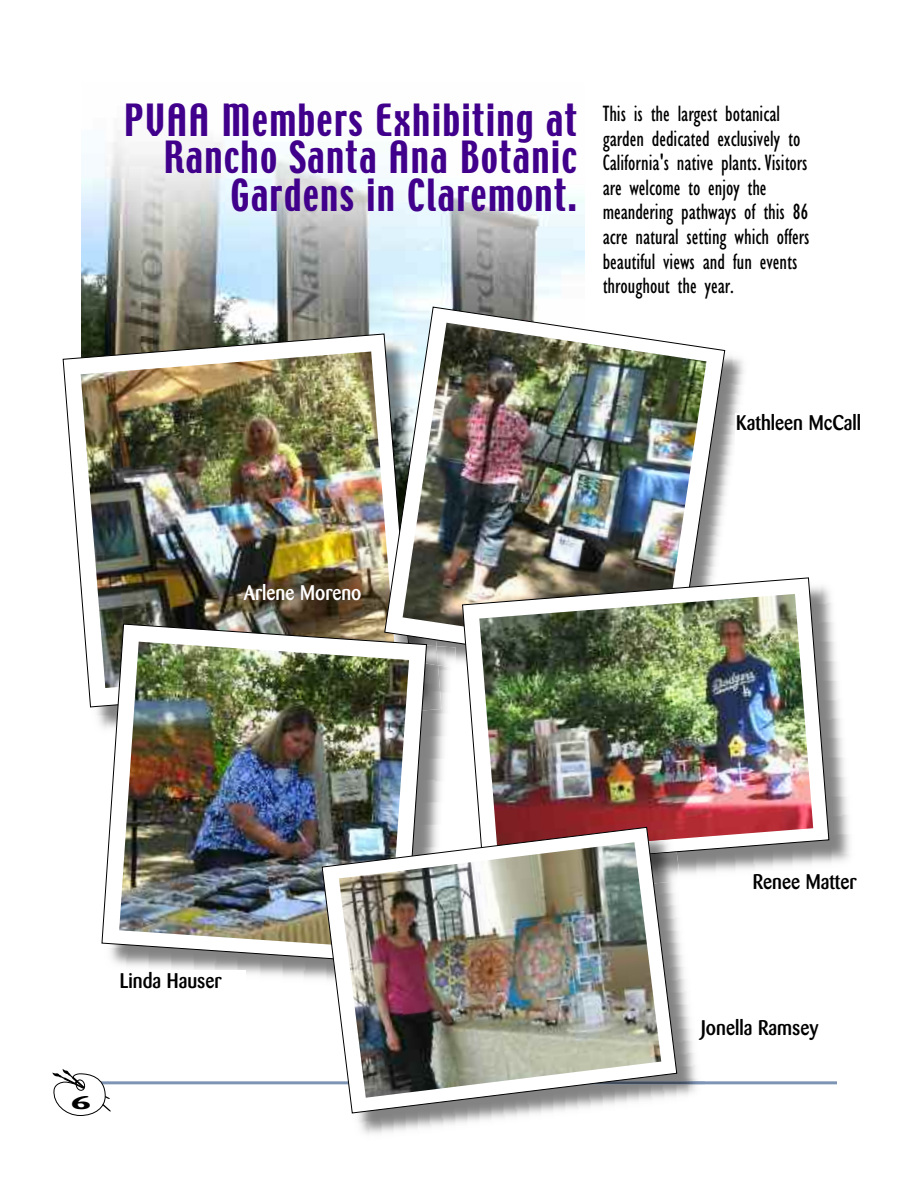
<style>
.page{position:relative;width:918px;height:1188px;background:#fff}
.page>*{position:absolute;margin:0;border:0;box-sizing:border-box;transform-origin:0 0}
.t1{font:39.45px/37.5px "Techno";letter-spacing:.05em;color:#41008b;text-align:right;scale:.9 1}
.t2{font:condensed 22.95px/24.6px "Gill Sans Std";color:#000;scale:.93 1}
.t3{font:500 21px "Barmeno";color:#000;scale:.9 1}
.t4{font:500 21px "Barmeno";color:#fff;scale:.9 1}
.t5{font:700 18px "Barmeno";color:#000;scale:2.1 1}
</style>
<div class="page">
<hr style="left:83px;top:1081px;width:754px;height:3px;background:#7e94b5">
<svg style="left:52px;top:1069px;width:59px;height:47px"></svg>
<img style="left:81px;top:131px;width:503px;height:202px">
<svg style="left:62px;top:333px;width:322px;height:375px"></svg>
<img style="left:81px;top:352px;width:303px;height:336px">
<img style="left:726px;top:359px;width:18px;height:127px">
<svg style="left:384px;top:306px;width:342px;height:356px"></svg>
<img style="left:403px;top:323px;width:303px;height:333px">
<img style="left:121px;top:668px;width:328px;height:310px">
<img style="left:427px;top:665px;width:15px;height:69px">
<img style="left:437px;top:646px;width:19px;height:22px">
<img style="left:427px;top:644px;width:11px;height:21px">
<svg style="left:101px;top:623px;width:326px;height:341px"></svg>
<img style="left:119px;top:642px;width:290px;height:307px">
<img style="left:705px;top:602px;width:145px;height:270px">
<svg style="left:462px;top:577px;width:368px;height:291px"></svg>
<img style="left:479px;top:594px;width:334px;height:259px">
<img style="left:358px;top:1084px;width:349px;height:50px">
<img style="left:678px;top:851px;width:27px;height:230px">
<img style="left:678px;top:1081px;width:27px;height:3px">
<svg style="left:321px;top:827px;width:357px;height:287px"></svg>
<img style="left:339px;top:842px;width:322px;height:256px">
<div style="left:700px;top:1018px;width:147px;height:42px;background:#fff"></div>
<div style="left:118px;top:971px;width:128px;height:34px;background:#fff"></div>
<div style="left:735px;top:413px;width:145px;height:44px;background:#fff"></div>
<h1 class="t1" style="left:124px;top:103px;width:504px">PVAA Members Exhibiting at<br>Rancho Santa Ana Botanic<br>Gardens in Claremont.</h1>
<p class="t2" style="left:603px;top:103px;width:224px">This is the largest botanical garden dedicated exclusively to<br>California's native plants. Visitors are welcome to enjoy the meandering pathways of this 86 acre natural setting which offers beautiful views and fun events throughout the year.</p>
<p class="t4" style="left:244px;top:584px;width:132px">Arlene Moreno</p>
<p class="t3" style="left:736px;top:414px;width:140px">Kathleen McCall</p>
<p class="t3" style="left:120px;top:972px;width:114px">Linda Hauser</p>
<p class="t5" style="left:71px;top:1093px;width:11px">6</p>
<p class="t3" style="left:753px;top:873px;width:117px">Renee Matter</p>
<p class="t3" style="left:701px;top:1019px;width:132px">Jonella Ramsey</p>
</div>
